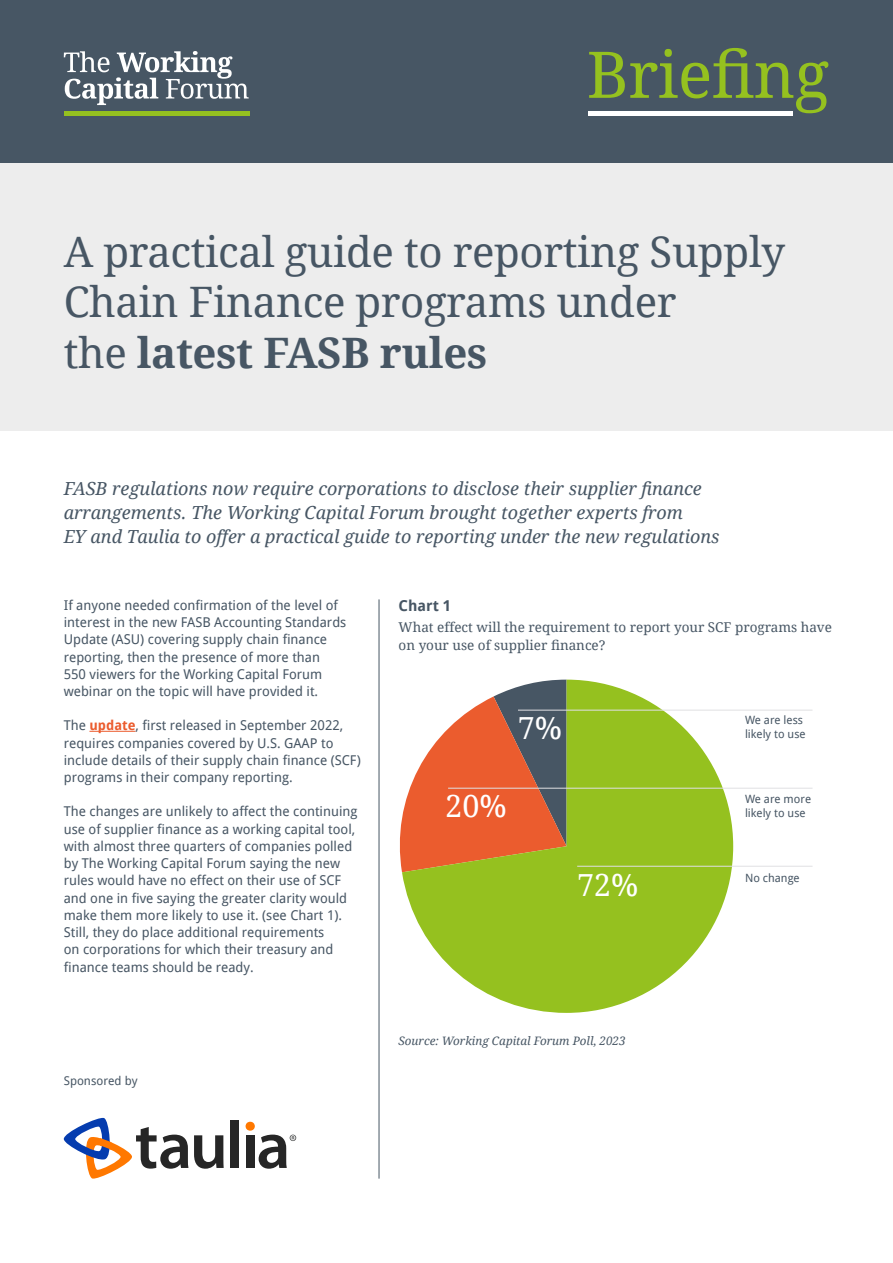
<style>
.page{position:relative;width:893px;height:1263px;background:#fff}
.page>*{position:absolute;margin:0;border:0;box-sizing:border-box;transform-origin:0 0}
.t1{font:64.35px "Droid Serif";letter-spacing:-.01em;color:#95c11f}
.t2{font:42px/50.4px "Droid Serif";letter-spacing:-.01em;color:#475664}
.t3{font:30.45px "Droid Serif";color:#fff}
.t4{font:italic 18px/24px "Droid Serif";color:#475664}
.t5{font:700 15px "Droid Sans";color:#475664}
.t6{font:13.5px/17.2px "Droid Sans";color:#475664}
.t7{font:13.5px/17.2px "Droid Serif";color:#475664}
.t8{font:12px "Droid Sans";color:#475664}
.t9{font:italic 11.7px "Droid Serif";color:#475664}
.t10{font:11.4px/13.6px "Droid Sans";color:#475664}
.s1{font-weight:700}
.s2{font-weight:700;color:#eb5c2e}
</style>
<div class="page">
<div style="left:0;top:0;width:893px;height:162px;background:#475664"></div>
<div style="left:0;top:163px;width:893px;height:267px;background:#ededed"></div>
<hr style="left:64px;top:112px;width:186px;height:4px;background:#95c11f">
<svg style="left:64px;top:51px;width:185px;height:54px"></svg>
<hr style="left:89px;top:731px;width:47px;height:1px;background:#eb5c2e">
<hr style="left:379px;top:599px;width:1px;height:579px;background:#475664">
<svg style="left:194px;top:1135px;width:30px;height:34px"></svg>
<div style="left:231px;top:1120px;width:8px;height:48px;background:#262626"></div>
<div style="left:246px;top:1135px;width:8px;height:33px;background:#262626"></div>
<div style="left:246px;top:1122px;width:9px;height:9px;background:#ff7800;border-radius:50%"></div>
<svg style="left:259px;top:1134px;width:37px;height:35px"></svg>
<svg style="left:63px;top:1117px;width:125px;height:62px"></svg>
<svg style="left:402px;top:680px;width:331px;height:333px;fill:#95c11f"></svg>
<hr style="left:518px;top:710px;width:294px;height:1px;background:#e0e0e3">
<hr style="left:448px;top:788px;width:364px;height:1px;background:#e0e0e3">
<hr style="left:577px;top:866px;width:235px;height:1px;background:#e0e0e3">
<hr style="left:588px;top:112px;width:205px;height:4px;background:#fff">
<h1 class="t1" style="left:587px;top:30px;width:244px">Briefing</h1>
<h2 class="t2" style="left:64px;top:226px;width:723px">A practical guide to reporting Supply<br>Chain Finance programs under<br>the <span class="s1">latest FASB rules</span></h2>
<h3 class="t4" style="left:64px;top:476px;width:657px">FASB regulations now require corporations to disclose their supplier finance arrangements. The Working Capital Forum brought together experts from<br>EY and Taulia to offer a practical guide to reporting under the new regulations</h3>
<p class="t6" style="left:64px;top:596px;width:284px">If anyone needed confirmation of the level of interest in the new FASB Accounting Standards Update (ASU) covering supply chain finance reporting, then the presence of more than<br>550 viewers for the Working Capital Forum webinar on the topic will have provided it.</p>
<p class="t6" style="left:64px;top:716px;width:299px">The <span class="s2">update</span>, first released in September 2022, requires companies covered by U.S. GAAP to include details of their supply chain finance (SCF) programs in their company reporting.</p>
<p class="t6" style="left:64px;top:802px;width:295px">The changes are unlikely to affect the continuing use of supplier finance as a working capital tool, with almost three quarters of companies polled by The Working Capital Forum saying the new rules would have no effect on their use of SCF and one in five saying the greater clarity would make them more likely to use it. (see Chart 1).<br>Still, they do place additional requirements<br>on corporations for which their treasury and finance teams should be ready.</p>
<p class="t8" style="left:64px;top:1072px;width:75px">Sponsored by</p>
<p class="t5" style="left:399px;top:595px;width:54px">Chart 1</p>
<p class="t7" style="left:399px;top:619px;width:435px">What effect will the requirement to report your SCF programs have on your use of supplier finance?</p>
<h3 class="t3" style="left:518px;top:707px;width:46px">7%</h3>
<p class="t10" style="left:745px;top:713px;width:62px">We are less likely to use</p>
<h3 class="t3" style="left:445px;top:785px;width:63px">20%</h3>
<p class="t10" style="left:745px;top:791px;width:68px">We are more likely to use</p>
<h3 class="t3" style="left:577px;top:864px;width:63px">72%</h3>
<p class="t10" style="left:745px;top:870px;width:56px">No change</p>
<p class="t9" style="left:399px;top:1032px;width:228px">Source: Working Capital Forum Poll, 2023</p>
</div>
